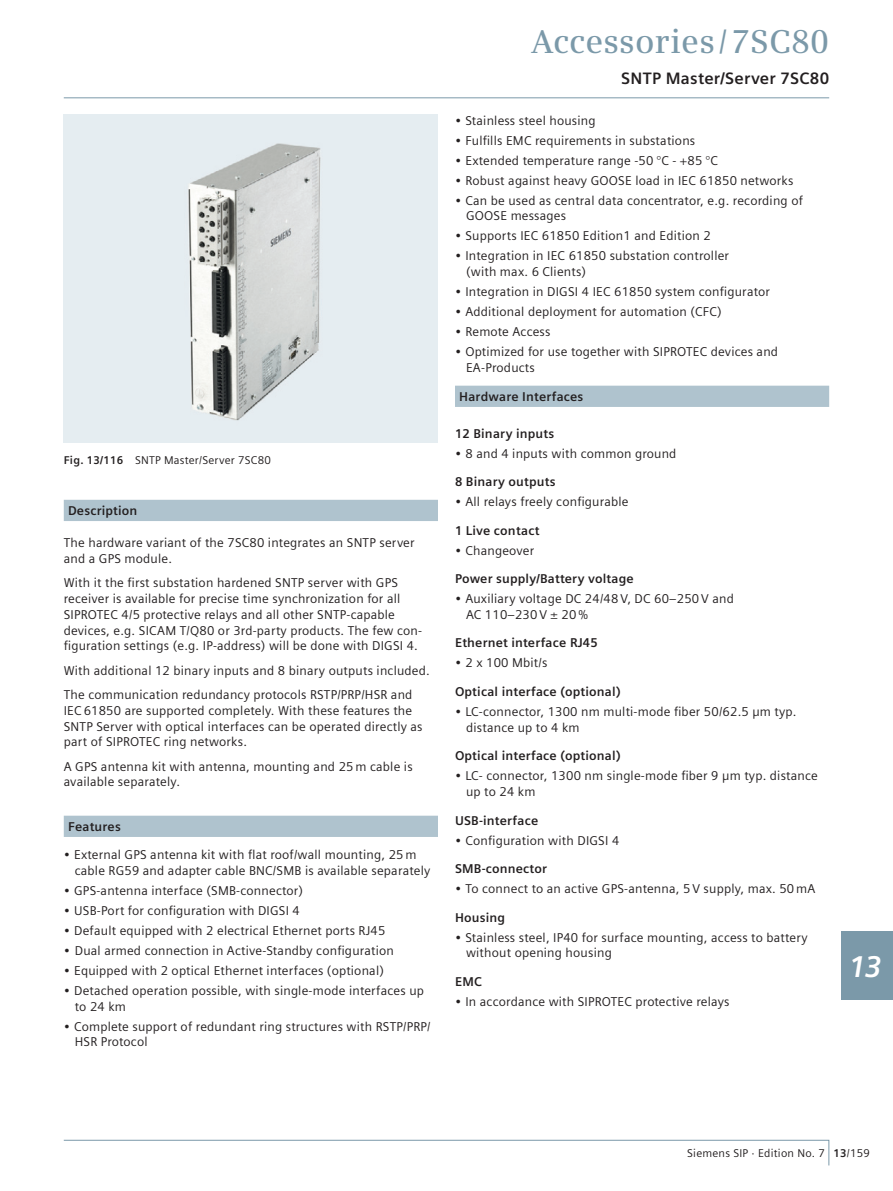
<style>
.page{position:relative;width:893px;height:1191px;background:#fff}
.page>*{position:absolute;margin:0;border:0;box-sizing:border-box;transform-origin:0 0}
.t1{font:600 33px "Siemens Serif";letter-spacing:.005em;color:#7b99a9}
.t2{font:italic 700 30px "Siemens Sans";color:#fff}
.t3{font:700 16.5px "Siemens Sans";letter-spacing:.015em;color:#231f20}
.t4{font:12.75px/15.8px "Siemens Sans";letter-spacing:.015em;color:#231f20}
.t5{font:700 12.75px "Siemens Sans";letter-spacing:.015em;color:#231f20}
.t6{font:11.25px "Siemens Sans";letter-spacing:.02em;color:#231f20}
.s1{font-weight:700}
</style>
<div class="page">
<hr style="left:64px;top:97px;width:765px;height:1px;background:#7b99a9">
<svg style="left:63px;top:1139px;width:766px;height:27px"></svg>
<div style="left:64px;top:500px;width:374px;height:21px;background:#afc3ce"></div>
<div style="left:64px;top:815px;width:374px;height:22px;background:#afc3ce"></div>
<div style="left:455px;top:386px;width:374px;height:21px;background:#afc3ce"></div>
<img style="left:64px;top:115px;width:374px;height:327px">
<div style="left:842px;top:931px;width:51px;height:68px;background:#7b99a9"></div>
<p class="t6" style="left:64px;top:455px;width:209px"><span class="s1">Fig. 13/116</span> SNTP Master/Server 7SC80</p>
<p class="t5" style="left:68px;top:505px;width:71px">Description</p>
<p class="t4" style="left:64px;top:536px;width:352px">The hardware variant of the 7SC80 integrates an SNTP server and a GPS module.</p>
<p class="t4" style="left:64px;top:576px;width:360px">With it the first substation hardened SNTP server with GPS receiver is available for precise time synchronization for all SIPROTEC 4/5 protective relays and all other SNTP-capable devices, e.g. SICAM T/Q80 or 3rd-party products. The few con&shy;figuration settings (e.g. IP-address) will be done with DIGSI 4.</p>
<p class="t4" style="left:64px;top:659px;width:368px;line-height:24.3px">With additional 12 binary inputs and 8 binary outputs included.<br>The communication redundancy protocols RSTP/PRP/HSR and</p>
<p class="t4" style="left:64px;top:703px;width:360px">IEC 61850 are supported completely. With these features the<br>SNTP Server with optical interfaces can be operated directly as part of SIPROTEC ring networks.</p>
<p class="t4" style="left:64px;top:759px;width:350px">A GPS antenna kit with antenna, mounting and 25 m cable is available separately.</p>
<p class="t5" style="left:68px;top:821px;width:54px">Features</p>
<p class="t4" style="left:75px;top:847px;width:357px;text-indent:-11px">• External GPS antenna kit with flat roof/wall mounting, 25 m cable RG59 and adapter cable BNC/SMB is available separately</p>
<p class="t4" style="left:64px;top:883px;width:241px">• GPS-antenna interface (SMB-connector)</p>
<p class="t4" style="left:64px;top:903px;width:238px">• USB-Port for configuration with DIGSI 4</p>
<p class="t4" style="left:64px;top:923px;width:323px">• Default equipped with 2 electrical Ethernet ports RJ45</p>
<p class="t4" style="left:64px;top:943px;width:332px">• Dual armed connection in Active-Standby configuration</p>
<p class="t4" style="left:64px;top:963px;width:322px">• Equipped with 2 optical Ethernet interfaces (optional)</p>
<p class="t4" style="left:75px;top:983px;width:351px;text-indent:-11px">• Detached operation possible, with single-mode interfaces up to 24 km</p>
<p class="t4" style="left:75px;top:1019px;width:357px;text-indent:-11px">• Complete support of redundant ring structures with RSTP/PRP/<br>HSR Protocol</p>
<p class="t1" style="left:531px;top:28px;width:299px">Accessories / 7SC80</p>
<p class="t3" style="left:621px;top:71px;width:209px">SNTP Master/Server 7SC80</p>
<p class="t4" style="left:455px;top:113px;width:142px">• Stainless steel housing</p>
<p class="t4" style="left:455px;top:133px;width:242px">• Fulfills EMC requirements in substations</p>
<p class="t4" style="left:455px;top:153px;width:264px">• Extended temperature range -50 °C - +85 °C</p>
<p class="t4" style="left:455px;top:173px;width:340px">• Robust against heavy GOOSE load in IEC 61850 networks</p>
<p class="t4" style="left:466px;top:193px;width:338px;text-indent:-11px">• Can be used as central data concentrator, e.g. recording of<br>GOOSE messages</p>
<p class="t4" style="left:455px;top:229px;width:257px">• Supports IEC 61850 Edition1 and Edition 2</p>
<p class="t4" style="left:466px;top:249px;width:265px;text-indent:-11px">• Integration in IEC 61850 substation controller (with max. 6 Clients)</p>
<p class="t4" style="left:455px;top:285px;width:316px">• Integration in DIGSI 4 IEC 61850 system configurator</p>
<p class="t4" style="left:455px;top:305px;width:268px">• Additional deployment for automation (CFC)</p>
<p class="t4" style="left:455px;top:325px;width:97px">• Remote Access</p>
<p class="t4" style="left:466px;top:345px;width:314px;text-indent:-11px">• Optimized for use together with SIPROTEC devices and<br>EA-Products</p>
<p class="t5" style="left:459px;top:391px;width:126px">Hardware Interfaces</p>
<p class="t5" style="left:455px;top:428px;width:101px">12 Binary inputs</p>
<p class="t4" style="left:455px;top:446px;width:223px">• 8 and 4 inputs with common ground</p>
<p class="t5" style="left:455px;top:476px;width:102px">8 Binary outputs</p>
<p class="t4" style="left:455px;top:495px;width:175px">• All relays freely configurable</p>
<p class="t5" style="left:455px;top:525px;width:86px">1 Live contact</p>
<p class="t4" style="left:455px;top:543px;width:81px">• Changeover</p>
<p class="t5" style="left:455px;top:573px;width:180px">Power supply/Battery voltage</p>
<p class="t4" style="left:466px;top:592px;width:269px;text-indent:-11px">• Auxiliary voltage DC 24/48 V, DC 60–250 V and<br>AC 110–230 V ± 20 %</p>
<p class="t5" style="left:455px;top:638px;width:144px">Ethernet interface RJ45</p>
<p class="t4" style="left:455px;top:656px;width:94px">• 2 x 100 Mbit/s</p>
<p class="t5" style="left:455px;top:686px;width:167px">Optical interface (optional)</p>
<p class="t4" style="left:466px;top:704px;width:332px;text-indent:-11px">• LC-connector, 1300 nm multi-mode fiber 50/62.5 µm typ. distance up to 4 km</p>
<p class="t5" style="left:455px;top:750px;width:167px">Optical interface (optional)</p>
<p class="t4" style="left:466px;top:769px;width:353px;text-indent:-11px">• LC- connector, 1300 nm single-mode fiber 9 µm typ. distance up to 24 km</p>
<p class="t5" style="left:455px;top:815px;width:85px">USB-interface</p>
<p class="t4" style="left:455px;top:833px;width:166px">• Configuration with DIGSI 4</p>
<p class="t5" style="left:455px;top:863px;width:94px">SMB-connector</p>
<p class="t4" style="left:455px;top:881px;width:362px">• To connect to an active GPS-antenna, 5 V supply, max. 50 mA</p>
<p class="t5" style="left:455px;top:912px;width:52px">Housing</p>
<p class="t4" style="left:466px;top:930px;width:343px;text-indent:-11px">• Stainless steel, IP40 for surface mounting, access to battery without opening housing</p>
<p class="t5" style="left:455px;top:976px;width:28px">EMC</p>
<p class="t4" style="left:455px;top:994px;width:276px">• In accordance with SIPROTEC protective relays</p>
<p class="t2" style="left:849px;top:954px;width:34px">13</p>
<p class="t6" style="left:687px;top:1148px;width:184px">Siemens SIP · Edition No. 7 <span class="s1">13</span>/159</p>
</div>
